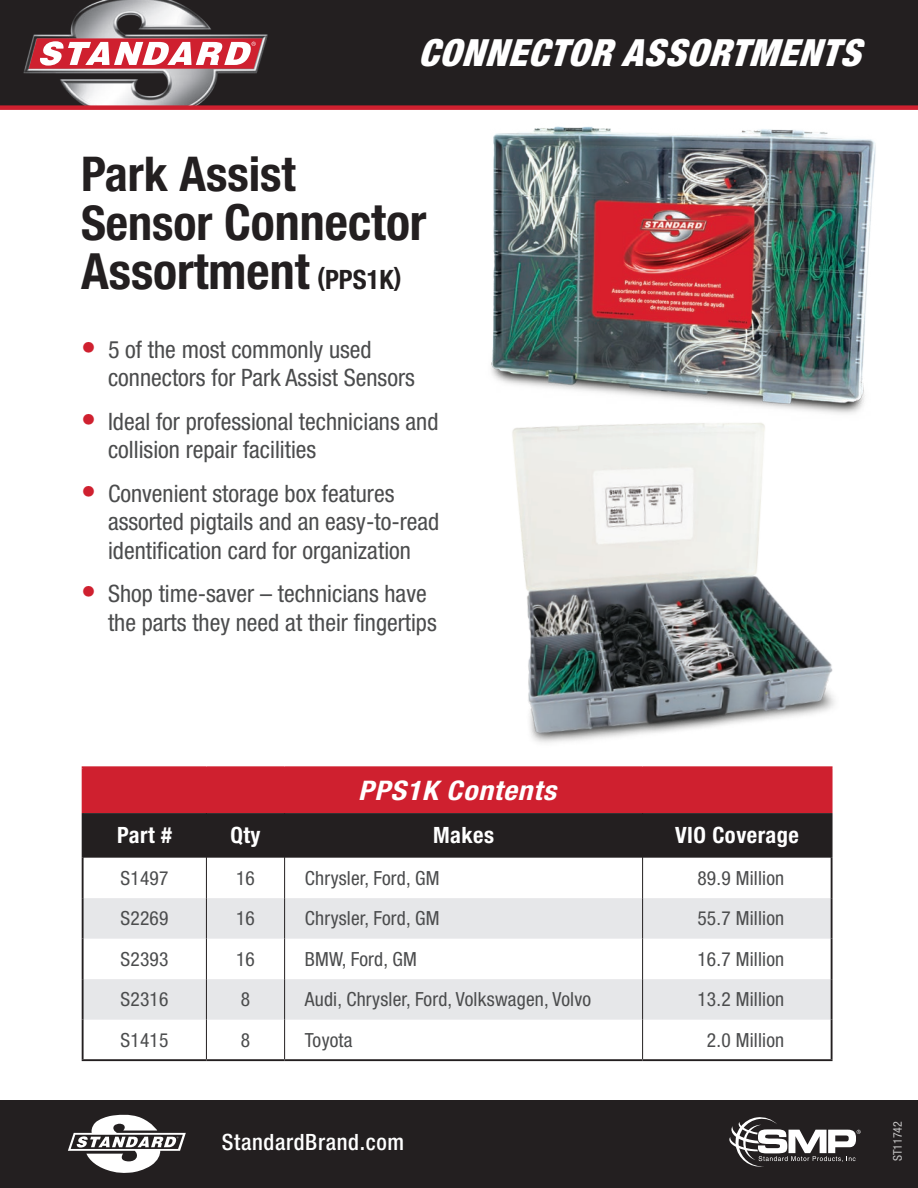
<style>
.page{position:relative;width:918px;height:1188px;background:#fff}
.page>*{position:absolute;margin:0;border:0;box-sizing:border-box;transform-origin:0 0}
.Heading{font:700 condensed 49.95px/49.1px "Helvetica Neue LT Std";color:#231f20}
.Heading-2{font:700 condensed 48px "Helvetica Neue LT Std";color:#231f20}
.t1{font:italic 900 condensed 37.5px "Helvetica Neue LT Std";letter-spacing:.03em;color:#fff}
.Subhead{font:italic 700 condensed 27px "Helvetica Neue LT Std";letter-spacing:.025em;color:#fff;scale:1.1 1}
.t2{font:condensed 24px/28.5px "Helvetica Neue LT Std";color:#4b4c4d}
.Table_header{font:700 condensed 22.5px "Helvetica Neue LT Std";letter-spacing:.02em;color:#fff}
.Subhead-2{font:500 condensed 22.5px "Helvetica Neue LT Std";letter-spacing:.03em;color:#fff}
.Table_data{font:condensed 19.5px "Helvetica Neue LT Std";letter-spacing:.01em;color:#4b4c4d}
.t3{font:condensed 12px "Helvetica Neue LT Std";color:#fff}
.s1{font-size:48px}
.s2{font-size:26.7px}
.s3{font-size:30px;color:#cf202f}
</style>
<div class="page">
<div style="left:0;top:0;width:918px;height:107px;background:#231f20"></div>
<div style="left:0;top:1101px;width:918px;height:87px;background:#231f20"></div>
<svg style="left:729px;top:1117px;width:132px;height:50px"></svg>
<svg style="left:68px;top:1114px;width:118px;height:59px"></svg>
<img style="left:23px;top:0;width:245px;height:105px">
<svg style="left:29px;top:38px;width:234px;height:31px;background:#dc7c85"></svg>
<div style="left:0;top:105px;width:918px;height:5px;background:#cf202f"></div>
<img style="left:417px;top:105px;width:463px;height:269px">
<div style="left:83px;top:767px;width:749px;height:46px;background:#cf202f"></div>
<div style="left:84px;top:813px;width:747px;height:45px;background:#231f20"></div>
<svg style="left:84px;top:898px;width:747px;height:122px;fill:#e6e7e9"></svg>
<hr style="left:206px;top:813px;width:1px;height:45px;background:#231f20">
<hr style="left:284px;top:813px;width:1px;height:45px;background:#231f20">
<hr style="left:642px;top:813px;width:1px;height:45px;background:#231f20">
<hr style="left:206px;top:858px;width:1px;height:40px;background:#231f20">
<hr style="left:284px;top:858px;width:1px;height:40px;background:#231f20">
<hr style="left:206px;top:898px;width:1px;height:41px;background:#231f20">
<hr style="left:284px;top:898px;width:1px;height:41px;background:#231f20">
<hr style="left:206px;top:939px;width:1px;height:40px;background:#231f20">
<hr style="left:284px;top:939px;width:1px;height:40px;background:#231f20">
<hr style="left:206px;top:979px;width:1px;height:41px;background:#231f20">
<hr style="left:284px;top:979px;width:1px;height:41px;background:#231f20">
<hr style="left:206px;top:1020px;width:1px;height:39px;background:#231f20">
<hr style="left:284px;top:1020px;width:1px;height:39px;background:#231f20">
<hr style="left:642px;top:858px;width:1px;height:40px;background:#231f20">
<hr style="left:642px;top:898px;width:1px;height:41px;background:#231f20">
<hr style="left:642px;top:939px;width:1px;height:40px;background:#231f20">
<hr style="left:642px;top:979px;width:1px;height:41px;background:#231f20">
<hr style="left:642px;top:1020px;width:1px;height:39px;background:#231f20">
<hr style="left:82px;top:813px;width:2px;height:45px;background:#231f20">
<hr style="left:831px;top:813px;width:2px;height:45px;background:#231f20">
<hr style="left:82px;top:858px;width:2px;height:40px;background:#231f20">
<hr style="left:831px;top:858px;width:2px;height:40px;background:#231f20">
<hr style="left:82px;top:898px;width:2px;height:41px;background:#231f20">
<hr style="left:831px;top:898px;width:2px;height:41px;background:#231f20">
<hr style="left:82px;top:939px;width:2px;height:40px;background:#231f20">
<hr style="left:831px;top:939px;width:2px;height:40px;background:#231f20">
<hr style="left:82px;top:979px;width:2px;height:41px;background:#231f20">
<hr style="left:831px;top:979px;width:2px;height:41px;background:#231f20">
<hr style="left:82px;top:1020px;width:2px;height:39px;background:#231f20">
<hr style="left:831px;top:1020px;width:2px;height:39px;background:#231f20">
<hr style="left:82px;top:1059px;width:124px;height:2px;background:#231f20">
<hr style="left:206px;top:1059px;width:79px;height:2px;background:#231f20">
<hr style="left:285px;top:1059px;width:358px;height:2px;background:#231f20">
<hr style="left:643px;top:1059px;width:190px;height:2px;background:#231f20">
<hr style="left:82px;top:768px;width:2px;height:45px;background:#cf202f">
<hr style="left:82px;top:766px;width:124px;height:2px;background:#cf202f">
<hr style="left:206px;top:766px;width:79px;height:2px;background:#cf202f">
<hr style="left:285px;top:766px;width:358px;height:2px;background:#cf202f">
<hr style="left:831px;top:768px;width:2px;height:45px;background:#cf202f">
<img style="left:460px;top:374px;width:405px;height:431px">
<p class="t1" style="left:418px;top:30px;width:443px">CONNECTOR ASSORTMENTS</p>
<p class="Heading-2" style="left:81px;top:145px;width:216px">Park Assist</p>
<p class="Heading" style="left:81px;top:197px;width:347px"><span class="s1">Sensor</span> Connector<br>Assortment <span class="s2">(PPS1K)</span></p>
<p class="t2" style="left:108px;top:335px;width:308px;text-indent:-27px"><span class="s3">•</span> 5 of the most commonly used connectors for Park Assist Sensors</p>
<p class="t2" style="left:108px;top:407px;width:332px;text-indent:-27px"><span class="s3">•</span> Ideal for professional technicians and collision repair facilities</p>
<p class="t2" style="left:108px;top:479px;width:333px;text-indent:-27px"><span class="s3">•</span> Convenient storage box features assorted pigtails and an easy-to-read identification card for organization</p>
<p class="t2" style="left:108px;top:580px;width:330px;text-indent:-27px"><span class="s3">•</span> Shop time-saver – technicians have the parts they need at their fingertips</p>
<p class="Subhead" style="left:358px;top:774px;width:181px">PPS1K Contents</p>
<p class="Table_header" style="left:117px;top:822px;width:56px">Part #</p>
<p class="Table_header" style="left:230px;top:822px;width:32px">Qty</p>
<p class="Table_header" style="left:433px;top:822px;width:62px">Makes</p>
<p class="Table_header" style="left:675px;top:822px;width:125px">VIO Coverage</p>
<p class="Table_data" style="left:121px;top:867px;width:49px">S1497</p>
<p class="Table_data" style="left:236px;top:867px;width:20px">16</p>
<p class="Table_data" style="left:305px;top:867px;width:136px">Chrysler, Ford, GM</p>
<p class="Table_data" style="left:697px;top:867px;width:88px">89.9 Million</p>
<p class="Table_data" style="left:121px;top:907px;width:49px">S2269</p>
<p class="Table_data" style="left:236px;top:907px;width:20px">16</p>
<p class="Table_data" style="left:305px;top:907px;width:136px">Chrysler, Ford, GM</p>
<p class="Table_data" style="left:697px;top:907px;width:88px">55.7 Million</p>
<p class="Table_data" style="left:121px;top:948px;width:49px">S2393</p>
<p class="Table_data" style="left:236px;top:948px;width:20px">16</p>
<p class="Table_data" style="left:305px;top:948px;width:114px">BMW, Ford, GM</p>
<p class="Table_data" style="left:697px;top:948px;width:88px">16.7 Million</p>
<p class="Table_data" style="left:121px;top:988px;width:49px">S2316</p>
<p class="Table_data" style="left:241px;top:988px;width:11px">8</p>
<p class="Table_data" style="left:305px;top:988px;width:288px">Audi, Chrysler, Ford, Volkswagen, Volvo</p>
<p class="Table_data" style="left:697px;top:988px;width:88px">13.2 Million</p>
<p class="Table_data" style="left:121px;top:1029px;width:49px">S1415</p>
<p class="Table_data" style="left:241px;top:1029px;width:11px">8</p>
<p class="Table_data" style="left:305px;top:1029px;width:49px">Toyota</p>
<p class="Table_data" style="left:707px;top:1029px;width:79px">2.0 Million</p>
<p class="Subhead-2" style="left:222px;top:1129px;width:184px">StandardBrand.com</p>
<p class="t3" style="left:891px;top:1161px;width:42px;rotate:-90deg">ST11742</p>
</div>
